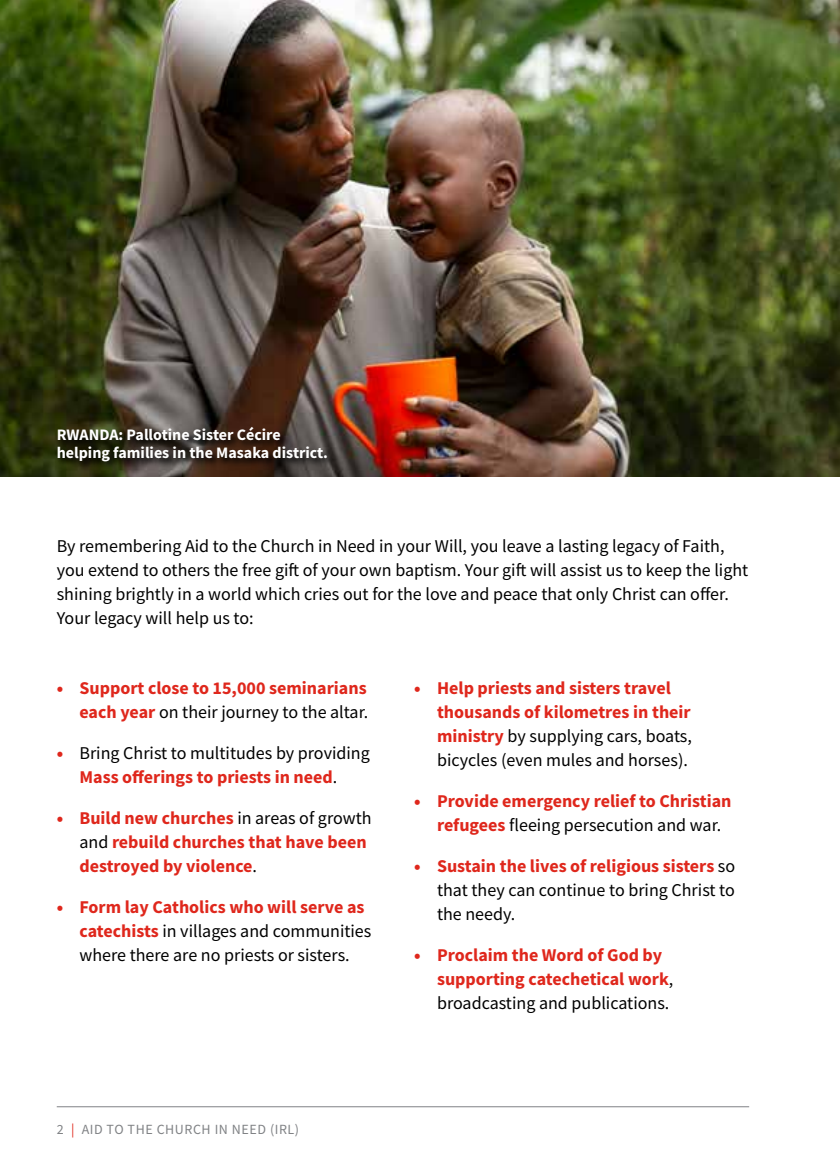
<style>
.page{position:relative;width:840px;height:1163px;background:#fff}
.page>*{position:absolute;margin:0;border:0;box-sizing:border-box;transform-origin:0 0}
.t1{font:18px/24px "Source Sans Pro";color:#000}
.t2{font:700 18px/24px "Source Sans Pro";color:#df271c}
.t3{font:700 16px/18px "Source Sans Pro";color:#fff}
.t4{font:14px "Source Sans Pro";letter-spacing:.04em;color:#808285}
.s1{font-weight:900}
.s2{font-weight:400;color:#000}
.s3{font-weight:900;color:#df271c}
.s4{font-weight:700;color:#df271c}
.s5{color:#df271c}
</style>
<div class="page">
<img style="left:0;top:0;width:839px;height:476px">
<svg style="left:56px;top:425px;width:281px;height:46px;background:#382f23"></svg>
<hr style="left:57px;top:1106px;width:691px;height:1px;background:#808285">
<p class="t3" style="left:57px;top:426px;width:272px">RWANDA: Pallotine Sister Cécire helping families in the Masaka district.</p>
<p class="t1" style="left:57px;top:534px;width:692px">By remembering Aid to the Church in Need in your Will, you leave a lasting legacy of Faith, you extend to others the free gift of your own baptism. Your gift will assist us to keep the light shining brightly in a world which cries out for the love and peace that only Christ can offer.<br>Your legacy will help us to:</p>
<p class="t2" style="left:57px;top:676px;width:313px;text-align:right"><span class="s1">•</span> Support close to 15,000 seminarians each year <span class="s2">on their journey to the altar.</span></p>
<p class="t1" style="left:57px;top:741px;width:314px;text-align:center"><span class="s3">•</span> Bring Christ to multitudes by providing<br><span class="s4">Mass offerings to priests in need</span>.</p>
<p class="t2" style="left:79px;top:806px;width:293px;text-indent:-23px"><span class="s1">•</span> Build new churches <span class="s2">in areas of growth and</span> rebuild churches that have been destroyed by violence<span class="s2">.</span></p>
<p class="t1" style="left:79px;top:895px;width:293px;text-indent:-23px"><span class="s3">•</span> <span class="s4">Form lay Catholics who will serve as catechists</span> in villages and communities where there are no priests or sisters.</p>
<p class="t4" style="left:57px;top:1119px;width:244px">2 <span class="s5">|</span> AID TO THE CHURCH IN NEED (IRL)</p>
<p class="t2" style="left:437px;top:676px;width:256px;text-indent:-23px"><span class="s1">•</span> Help priests and sisters travel thousands of kilometres in their ministry <span class="s2">by supplying cars, boats, bicycles (even mules and horses).</span></p>
<p class="t2" style="left:437px;top:789px;width:296px;text-indent:-23px"><span class="s1">•</span> Provide emergency relief to Christian refugees <span class="s2">fleeing persecution and war.</span></p>
<p class="t1" style="left:437px;top:854px;width:299px;text-align:justify;text-indent:-23px"><span class="s3">•</span> <span class="s4">Sustain the lives of religious sisters</span> so that they can continue to bring Christ to the needy.</p>
<p class="t2" style="left:437px;top:942px;width:238px;text-indent:-23px"><span class="s1">•</span> Proclaim the Word of God by supporting catechetical work<span class="s2">, broadcasting and publications.</span></p>
</div>
